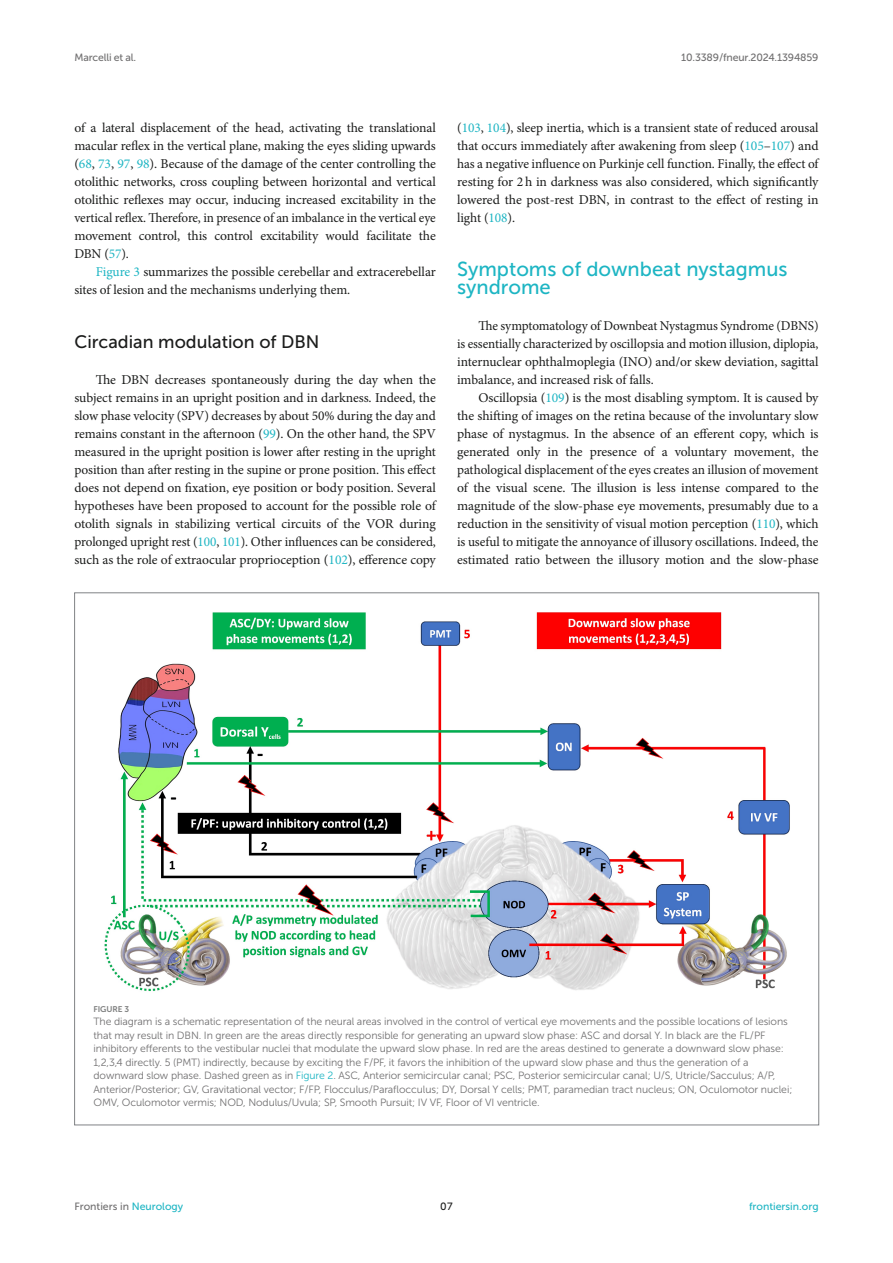
<style>
.page{position:relative;width:893px;height:1263px;background:#fff}
.page>*{position:absolute;margin:0;border:0;box-sizing:border-box;transform-origin:0 0}
.HEAD_1{font:20.25px/18px "Museo Sans 500";color:#1db5c3}
.HEAD_2{font:18px "Museo Sans 500";color:#1b1c1b}
.TEXT_FLUSH{font:13.5px/18px "Minion Pro";letter-spacing:-.01em;color:#1b1c1b;text-align:justify}
.TEXT{font:13.5px/18px "Minion Pro";letter-spacing:-.005em;color:#1b1c1b}
.FIG_LEG{font:10.5px/13.5px "Museo Sans 300";letter-spacing:-.01em;color:#706f70}
.t1{font:10.5px "Museo Sans 500";letter-spacing:-.015em;color:#706f70}
.t2{font:10.5px "Museo Sans 500";color:#1db5c3}
.t3{font:10.5px "Museo Sans 500";color:#1b1c1b}
.FIG_HD{font:8.25px "Museo Sans 700";letter-spacing:-.01em;color:#7e7f7f}
.s1{color:#1db5c3}
</style>
<div class="page">
<img style="left:104px;top:612px;width:686px;height:379px">
<p class="t1" style="left:74px;top:51px;width:63px">Marcelli et al.</p>
<p class="t1" style="left:681px;top:51px;width:139px">10.3389/fneur.2024.1394859</p>
<p class="TEXT_FLUSH" style="left:74px;top:119px;width:363px">of a lateral displacement of the head, activating the translational macular reflex in the vertical plane, making the eyes sliding upwards (<span class="s1">68</span>, <span class="s1">73</span>, <span class="s1">97</span>, <span class="s1">98</span>). Because of the damage of the center controlling the otolithic networks, cross coupling between horizontal and vertical otolithic reflexes may occur, inducing increased excitability in the vertical reflex. Therefore, in presence of an imbalance in the vertical eye movement control, this control excitability would facilitate the DBN (<span class="s1">57</span>).</p>
<p class="TEXT" style="left:74px;top:263px;width:363px;text-indent:21px"><span class="s1">Figure 3</span> summarizes the possible cerebellar and extracerebellar sites of lesion and the mechanisms underlying them.</p>
<p class="HEAD_2" style="left:74px;top:332px;width:247px">Circadian modulation of DBN</p>
<p class="TEXT_FLUSH" style="left:74px;top:371px;width:363px;text-indent:21px">The DBN decreases spontaneously during the day when the subject remains in an upright position and in darkness. Indeed, the slow phase velocity (SPV) decreases by about 50% during the day and remains constant in the afternoon (<span class="s1">99</span>). On the other hand, the SPV measured in the upright position is lower after resting in the upright position than after resting in the supine or prone position. This effect does not depend on fixation, eye position or body position. Several hypotheses have been proposed to account for the possible role of otolith signals in stabilizing vertical circuits of the VOR during prolonged upright rest (<span class="s1">100</span>, <span class="s1">101</span>). Other influences can be considered, such as the role of extraocular proprioception (<span class="s1">102</span>), efference copy</p>
<p class="TEXT_FLUSH" style="left:457px;top:119px;width:363px">(<span class="s1">103</span>, <span class="s1">104</span>), sleep inertia, which is a transient state of reduced arousal that occurs immediately after awakening from sleep (<span class="s1">105</span>–<span class="s1">107</span>) and has a negative influence on Purkinje cell function. Finally, the effect of resting for 2h in darkness was also considered, which significantly lowered the post-rest DBN, in contrast to the effect of resting in light (<span class="s1">108</span>).</p>
<p class="HEAD_1" style="left:457px;top:260px;width:332px">Symptoms of downbeat nystagmus syndrome</p>
<p class="TEXT_FLUSH" style="left:457px;top:317px;width:363px;text-indent:21px">The symptomatology of Downbeat Nystagmus Syndrome (DBNS) is essentially characterized by oscillopsia and motion illusion, diplopia, internuclear ophthalmoplegia (INO) and/or skew deviation, sagittal imbalance, and increased risk of falls.</p>
<p class="TEXT" style="left:457px;top:389px;width:363px;text-align:justify;text-indent:21px">Oscillopsia (<span class="s1">109</span>) is the most disabling symptom. It is caused by the shifting of images on the retina because of the involuntary slow phase of nystagmus. In the absence of an efferent copy, which is generated only in the presence of a voluntary movement, the pathological displacement of the eyes creates an illusion of movement of the visual scene. The illusion is less intense compared to the magnitude of the slow-phase eye movements, presumably due to a reduction in the sensitivity of visual motion perception (<span class="s1">110</span>), which is useful to mitigate the annoyance of illusory oscillations. Indeed, the estimated ratio between the illusory motion and the slow-phase</p>
<p class="FIG_HD" style="left:94px;top:1004px;width:37px">FIGURE 3</p>
<p class="FIG_LEG" style="left:94px;top:1015px;width:700px">The diagram is a schematic representation of the neural areas involved in the control of vertical eye movements and the possible locations of lesions that may result in DBN. In green are the areas directly responsible for generating an upward slow phase: ASC and dorsal Y. In black are the FL/PF inhibitory efferents to the vestibular nuclei that modulate the upward slow phase. In red are the areas destined to generate a downward slow phase:<br>1,2,3,4 directly. 5 (PMT) indirectly, because by exciting the F/PF, it favors the inhibition of the upward slow phase and thus the generation of a downward slow phase. Dashed green as in <span class="s1">Figure 2</span>. ASC, Anterior semicircular canal; PSC, Posterior semicircular canal; U/S, Utricle/Sacculus; A/P, Anterior/Posterior; GV, Gravitational vector; F/FP, Flocculus/Paraflocculus; DY, Dorsal Y cells; PMT, paramedian tract nucleus; ON, Oculomotor nuclei; OMV, Oculomotor vermis; NOD, Nodulus/Uvula; SP, Smooth Pursuit; IV VF, Floor of VI ventricle.</p>
<p class="t1" style="left:74px;top:1200px;width:110px">Frontiers in <span class="s1">Neurology</span></p>
<p class="t3" style="left:440px;top:1200px;width:14px">07</p>
<p class="t2" style="left:749px;top:1200px;width:71px">frontiersin.org</p>
</div>
